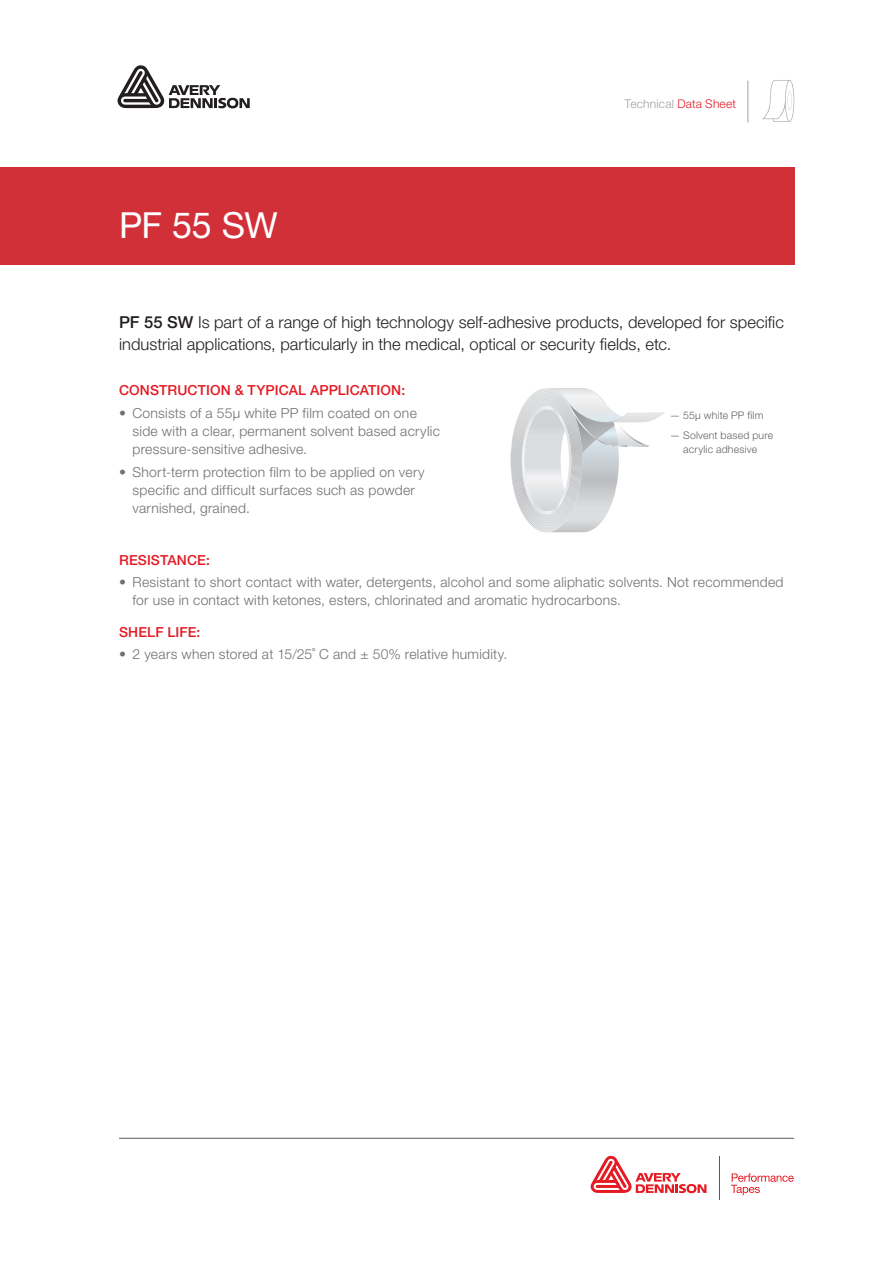
<style>
.page{position:relative;width:893px;height:1263px;background:#fff}
.page>*{position:absolute;margin:0;border:0;box-sizing:border-box;transform-origin:0 0}
.t1{font:36px "Helvetica Neue LT Std";color:#fff}
.t2{font:300 16.5px/22.5px "Helvetica Neue LT Std";color:#231f20}
.t3{font:300 13.8px/18px "Helvetica Neue LT Std";letter-spacing:.02em;color:#707072}
.t4{font:500 13.8px "Helvetica Neue LT Std";letter-spacing:.01em;color:#e51a23}
.t5{font:300 12px "Helvetica Neue LT Std";letter-spacing:.015em;color:#a1a1a5}
.t6{font:300 10.5px/13.5px "Helvetica Neue LT Std";letter-spacing:.02em;color:#636366;text-align:center}
.s1{color:#e51a23}
.s2{font-weight:500}
</style>
<div class="page">
<div style="left:0;top:167px;width:794px;height:97px;background:#d23038"></div>
<hr style="left:719px;top:1156px;width:1px;height:43px;background:#e51a23">
<svg style="left:591px;top:1155px;width:115px;height:38px"></svg>
<svg style="left:731px;top:1173px;width:63px;height:22px"></svg>
<hr style="left:119px;top:1138px;width:675px;height:1px;background:#57585a">
<svg style="left:118px;top:65px;width:132px;height:43px"></svg>
<hr style="left:748px;top:81px;width:1px;height:41px;background:#a1a1a5">
<svg style="left:762px;top:80px;width:32px;height:42px"></svg>
<svg style="left:511px;top:388px;width:153px;height:144px"></svg>
<hr style="left:628px;top:413px;width:36px;height:1px;background:#e6e7e9">
<h1 class="t1" style="left:119px;top:203px;width:160px">PF 55 SW</h1>
<p class="t5" style="left:624px;top:96px;width:113px">Technical <span class="s1">Data Sheet</span></p>
<p class="t2" style="left:119px;top:310px;width:666px"><span class="s2">PF 55 SW</span> Is part of a range of high technology self-adhesive products, developed for specific industrial applications, particularly in the medical, optical or security fields, etc.</p>
<p class="t4" style="left:119px;top:382px;width:288px">CONSTRUCTION &amp; TYPICAL APPLICATION:</p>
<p class="t3" style="left:133px;top:403px;width:309px;text-indent:-14px">• Consists of a 55µ white PP film coated on one side with a clear, permanent solvent based acrylic pressure-sensitive adhesive.</p>
<p class="t3" style="left:133px;top:463px;width:293px;text-indent:-14px">• Short-term protection film to be applied on very specific and difficult surfaces such as powder varnished, grained.</p>
<p class="t4" style="left:119px;top:552px;width:92px">RESISTANCE:</p>
<p class="t3" style="left:133px;top:573px;width:652px;text-indent:-14px">• Resistant to short contact with water, detergents, alcohol and some aliphatic solvents. Not recommended for use in contact with ketones, esters, chlorinated and aromatic hydrocarbons.</p>
<p class="t4" style="left:119px;top:624px;width:83px">SHELF LIFE:</p>
<p class="t3" style="left:119px;top:645px;width:390px">• 2 years when stored at 15/25˚ C and ± 50% relative humidity.</p>
<p class="t6" style="left:670px;top:408px;width:95px">— 55µ white PP film</p>
<p class="t6" style="left:670px;top:429px;width:105px">— Solvent based pure acrylic adhesive</p>
</div>
